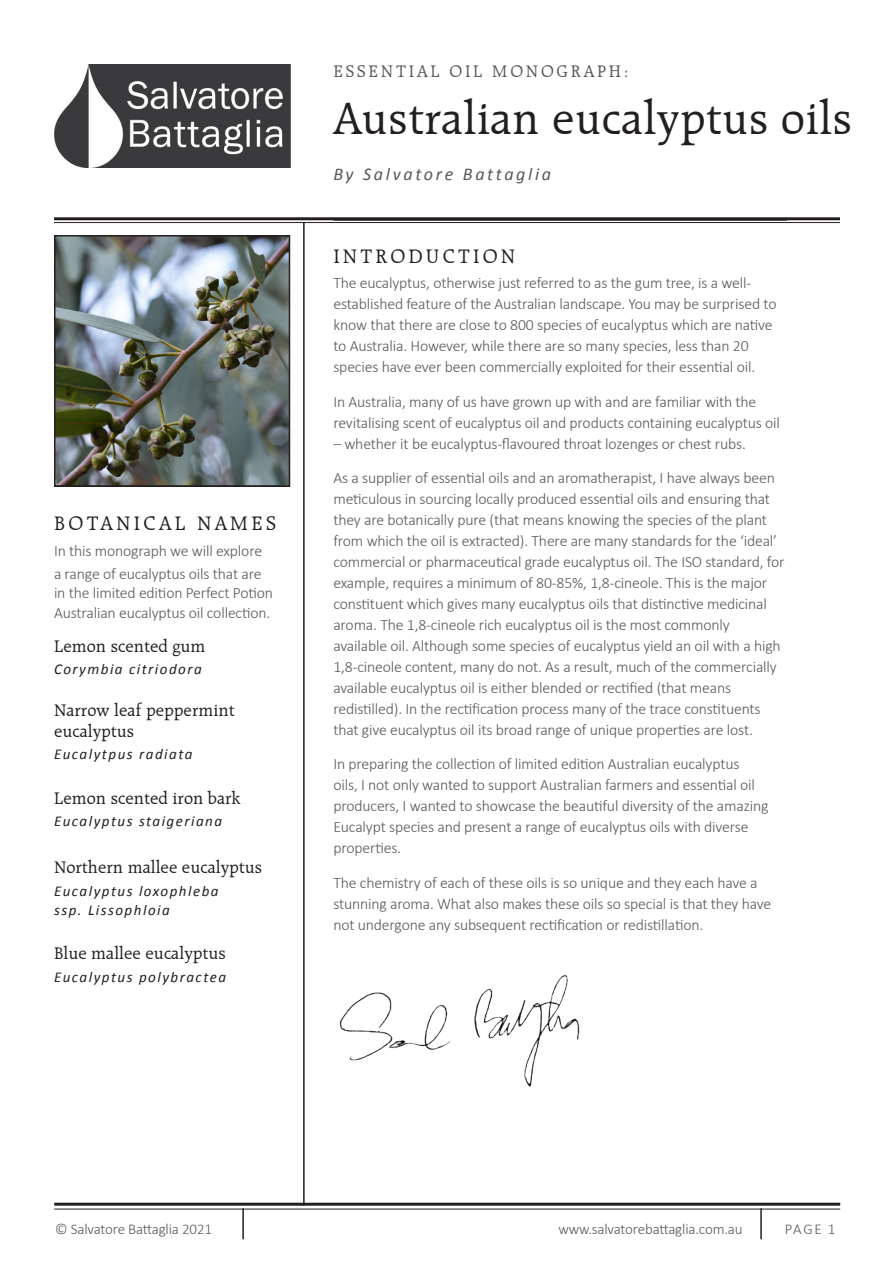
<style>
.page{position:relative;width:893px;height:1263px;background:#fff}
.page>*{position:absolute;margin:0;border:0;box-sizing:border-box;transform-origin:0 0}
.t1{font:48px "Raleigh BT";letter-spacing:.005em;color:#231f20}
.Heading_1_-_Paragrap{font:21px "Raleigh BT";letter-spacing:.15em;color:#231f20}
.Body_text{font:18px/21px "Raleigh BT";color:#231f20}
.t2{font:18px "Raleigh BT";letter-spacing:.15em;color:#57585a}
.t3{font:italic 18px "Calibri";letter-spacing:.15em;color:#57585a}
.Body_text-2{font:300 15.75px/21px "Calibri";letter-spacing:-.01em;color:#57585a}
.Body_text-3{font:italic 15px "Calibri";letter-spacing:.1em;color:#231f20}
.Body_text-4{font:300 15px "Calibri";letter-spacing:-.01em;color:#57585a}
</style>
<div class="page">
<hr style="left:54px;top:1203px;width:786px;height:3px;background:#231f20">
<hr style="left:54px;top:1209px;width:786px;height:1px;background:#231f20">
<hr style="left:242px;top:1208px;width:2px;height:31px;background:#231f20">
<hr style="left:760px;top:1208px;width:2px;height:31px;background:#231f20">
<img style="left:57px;top:238px;width:230px;height:246px">
<div style="left:54px;top:235px;width:236px;height:252px;border:2px solid #231f20"></div>
<hr style="left:54px;top:222px;width:786px;height:1px;background:#231f20">
<hr style="left:54px;top:217px;width:786px;height:3px;background:#231f20">
<hr style="left:303px;top:222px;width:2px;height:984px;background:#231f20">
<hr style="left:333px;top:219px;width:454px;height:2px;background:#231f20">
<hr style="left:54px;top:485px;width:227px;height:2px;background:#231f20">
<img style="left:55px;top:64px;width:236px;height:103px">
<img style="left:339px;top:974px;width:241px;height:113px">
<p class="t2" style="left:333px;top:61px;width:297px">ESSENTIAL OIL MONOGRAPH:</p>
<p class="t1" style="left:333px;top:90px;width:520px">Australian eucalyptus oils</p>
<p class="Heading_1_-_Paragrap" style="left:54px;top:510px;width:223px">BOTANICAL NAMES</p>
<p class="Body_text-2" style="left:54px;top:539px;width:210px;line-height:22.5px">In this monograph we will explore a range of eucalyptus oils that are</p>
<p class="Body_text-2" style="left:54px;top:582px;width:221px;line-height:19.5px">in the limited edition Perfect Potion<br>Australian eucalyptus oil collection.</p>
<p class="Body_text" style="left:54px;top:635px;width:153px">Lemon scented gum</p>
<p class="Body_text-3" style="left:54px;top:659px;width:149px">Corymbia citriodora</p>
<p class="Body_text" style="left:54px;top:699px;width:182px">Narrow leaf peppermint eucalyptus</p>
<p class="Body_text-3" style="left:54px;top:744px;width:140px">Eucalytpus radiata</p>
<p class="Body_text" style="left:54px;top:787px;width:188px">Lemon scented iron bark</p>
<p class="Body_text-3" style="left:54px;top:810px;width:170px">Eucalyptus staigeriana</p>
<p class="Body_text" style="left:54px;top:857px;width:210px">Northern mallee eucalyptus</p>
<p class="Body_text-3" style="left:54px;top:880px;width:166px">Eucalyptus loxophleba</p>
<p class="Body_text-3" style="left:54px;top:899px;width:117px">ssp. Lissophloia</p>
<p class="Body_text" style="left:54px;top:943px;width:173px">Blue mallee eucalyptus</p>
<p class="Body_text-3" style="left:54px;top:966px;width:174px">Eucalyptus polybractea</p>
<p class="t3" style="left:333px;top:161px;width:219px">By Salvatore Battaglia</p>
<p class="Heading_1_-_Paragrap" style="left:333px;top:244px;width:184px">INTRODUCTION</p>
<p class="Body_text-2" style="left:333px;top:272px;width:445px">The eucalyptus, otherwise just referred to as the gum tree, is a well&shy;established feature of the Australian landscape. You may be surprised to know that there are close to 800 species of eucalyptus which are native to Australia. However, while there are so many species, less than 20 species have ever been commercially exploited for their essential oil.</p>
<p class="Body_text-2" style="left:333px;top:390px;width:448px">In Australia, many of us have grown up with and are familiar with the revitalising scent of eucalyptus oil and products containing eucalyptus oil</p>
<p class="Body_text-2" style="left:333px;top:432px;width:414px">– whether it be eucalyptus-flavoured throat lozenges or chest rubs.</p>
<p class="Body_text-2" style="left:333px;top:466px;width:453px">As a supplier of essential oils and an aromatherapist, I have always been meticulous in sourcing locally produced essential oils and ensuring that they are botanically pure (that means knowing the species of the plant from which the oil is extracted). There are many standards for the ‘ideal’ commercial or pharmaceutical grade eucalyptus oil. The ISO standard, for example, requires a minimum of 80-85%, 1,8-cineole. This is the major constituent which gives many eucalyptus oils that distinctive medicinal aroma. The 1,8-cineole rich eucalyptus oil is the most commonly available oil. Although some species of eucalyptus yield an oil with a high 1,8-cineole content, many do not. As a result, much of the commercially available eucalyptus oil is either blended or rectified (that means redistilled). In the rectification process many of the trace constituents that give eucalyptus oil its broad range of unique properties are lost.</p>
<p class="Body_text-2" style="left:333px;top:753px;width:437px">In preparing the collection of limited edition Australian eucalyptus<br>oils, I not only wanted to support Australian farmers and essential oil producers, I wanted to showcase the beautiful diversity of the amazing Eucalypt species and present a range of eucalyptus oils with diverse properties.</p>
<p class="Body_text-2" style="left:333px;top:871px;width:439px">The chemistry of each of these oils is so unique and they each have a stunning aroma. What also makes these oils so special is that they have not undergone any subsequent rectification or redistillation.</p>
<p class="Body_text-4" style="left:55px;top:1219px;width:158px">© Salvatore Battaglia 2021</p>
<p class="Body_text-4" style="left:558px;top:1219px;width:186px">www.salvatorebattaglia.com.au</p>
<p class="Body_text-4" style="left:785px;top:1219px;width:52px">PAGE 1</p>
</div>
